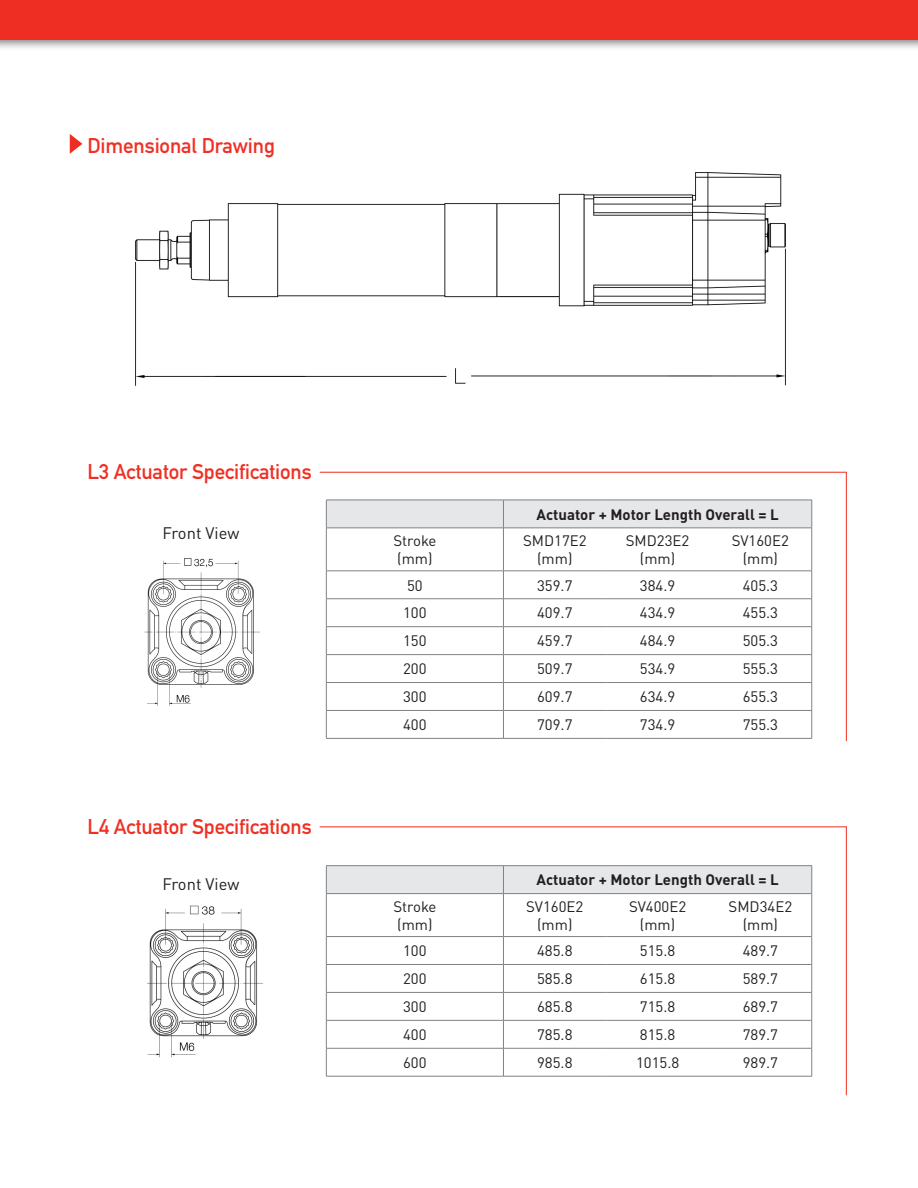
<style>
.page{position:relative;width:918px;height:1188px;background:#fff}
.page>*{position:absolute;margin:0;border:0;box-sizing:border-box;transform-origin:0 0}
.Body_Copy{font:21px "DIN Mittelschrift Std";letter-spacing:-.005em;color:#ef3024}
.Body_Copy-2{font:16.5px "DINOT";color:#231f20}
.t1{font:15px/18px "DINOT";color:#231f20;text-align:center}
.t2{font:700 15px "DINOT";color:#231f20}
</style>
<div class="page">
<img style="left:144px;top:558px;width:116px;height:148px">
<img style="left:147px;top:905px;width:116px;height:152px">
<img style="left:135px;top:172px;width:651px;height:214px">
<hr style="left:320px;top:472px;width:527px;height:1px;background:#ee2e22">
<hr style="left:320px;top:826px;width:527px;height:1px;background:#ee2e22">
<hr style="left:846px;top:472px;width:1px;height:269px;background:#ee2e22">
<hr style="left:846px;top:826px;width:1px;height:269px;background:#ee2e22">
<svg style="left:70px;top:134px;width:12px;height:20px"></svg>
<hr style="left:503px;top:528px;width:1px;height:43px;background:#808285">
<svg style="left:503px;top:572px;width:1px;height:166px"></svg>
<svg style="left:326px;top:500px;width:487px;height:28px;background:#e1e2e4"></svg>
<hr style="left:326px;top:528px;width:177px;height:1px;background:#808285">
<hr style="left:326px;top:528px;width:1px;height:43px;background:#808285">
<hr style="left:503px;top:528px;width:103px;height:1px;background:#808285">
<hr style="left:606px;top:528px;width:103px;height:1px;background:#808285">
<hr style="left:709px;top:528px;width:103px;height:1px;background:#808285">
<hr style="left:812px;top:528px;width:1px;height:43px;background:#808285">
<hr style="left:326px;top:571px;width:177px;height:1px;background:#808285">
<hr style="left:503px;top:571px;width:103px;height:1px;background:#808285">
<hr style="left:606px;top:571px;width:103px;height:1px;background:#808285">
<hr style="left:709px;top:571px;width:103px;height:1px;background:#808285">
<hr style="left:326px;top:598px;width:177px;height:1px;background:#808285">
<hr style="left:503px;top:598px;width:103px;height:1px;background:#808285">
<hr style="left:606px;top:598px;width:103px;height:1px;background:#808285">
<hr style="left:709px;top:598px;width:103px;height:1px;background:#808285">
<hr style="left:326px;top:626px;width:177px;height:1px;background:#808285">
<hr style="left:503px;top:626px;width:103px;height:1px;background:#808285">
<hr style="left:606px;top:626px;width:103px;height:1px;background:#808285">
<hr style="left:709px;top:626px;width:103px;height:1px;background:#808285">
<hr style="left:326px;top:654px;width:177px;height:1px;background:#808285">
<hr style="left:503px;top:654px;width:103px;height:1px;background:#808285">
<hr style="left:606px;top:654px;width:103px;height:1px;background:#808285">
<hr style="left:709px;top:654px;width:103px;height:1px;background:#808285">
<hr style="left:326px;top:682px;width:177px;height:1px;background:#808285">
<hr style="left:503px;top:682px;width:103px;height:1px;background:#808285">
<hr style="left:606px;top:682px;width:103px;height:1px;background:#808285">
<hr style="left:709px;top:682px;width:103px;height:1px;background:#808285">
<hr style="left:326px;top:710px;width:177px;height:1px;background:#808285">
<svg style="left:326px;top:571px;width:1px;height:167px"></svg>
<hr style="left:503px;top:710px;width:103px;height:1px;background:#808285">
<hr style="left:606px;top:710px;width:103px;height:1px;background:#808285">
<hr style="left:709px;top:710px;width:103px;height:1px;background:#808285">
<svg style="left:812px;top:571px;width:1px;height:167px"></svg>
<hr style="left:326px;top:738px;width:177px;height:1px;background:#808285">
<hr style="left:503px;top:738px;width:103px;height:1px;background:#808285">
<hr style="left:606px;top:738px;width:103px;height:1px;background:#808285">
<hr style="left:709px;top:738px;width:103px;height:1px;background:#808285">
<hr style="left:503px;top:894px;width:1px;height:42px;background:#808285">
<svg style="left:503px;top:937px;width:1px;height:139px"></svg>
<hr style="left:326px;top:865px;width:177px;height:1px;background:#808285">
<hr style="left:503px;top:865px;width:103px;height:1px;background:#808285">
<hr style="left:606px;top:865px;width:103px;height:1px;background:#808285">
<hr style="left:709px;top:865px;width:103px;height:1px;background:#808285">
<div style="left:326px;top:866px;width:487px;height:28px;background:#e6e7e9"></div>
<hr style="left:326px;top:893px;width:177px;height:1px;background:#808285">
<hr style="left:326px;top:894px;width:1px;height:42px;background:#808285">
<hr style="left:503px;top:893px;width:103px;height:1px;background:#808285">
<hr style="left:606px;top:893px;width:103px;height:1px;background:#808285">
<hr style="left:709px;top:893px;width:103px;height:1px;background:#808285">
<hr style="left:812px;top:894px;width:1px;height:42px;background:#808285">
<hr style="left:326px;top:936px;width:177px;height:1px;background:#808285">
<hr style="left:503px;top:936px;width:103px;height:1px;background:#808285">
<hr style="left:606px;top:936px;width:103px;height:1px;background:#808285">
<hr style="left:709px;top:936px;width:103px;height:1px;background:#808285">
<hr style="left:326px;top:964px;width:177px;height:1px;background:#808285">
<hr style="left:503px;top:964px;width:103px;height:1px;background:#808285">
<hr style="left:606px;top:964px;width:103px;height:1px;background:#808285">
<hr style="left:709px;top:964px;width:103px;height:1px;background:#808285">
<hr style="left:326px;top:992px;width:177px;height:1px;background:#808285">
<hr style="left:503px;top:992px;width:103px;height:1px;background:#808285">
<hr style="left:606px;top:992px;width:103px;height:1px;background:#808285">
<hr style="left:709px;top:992px;width:103px;height:1px;background:#808285">
<hr style="left:326px;top:1020px;width:177px;height:1px;background:#808285">
<hr style="left:503px;top:1020px;width:103px;height:1px;background:#808285">
<hr style="left:606px;top:1020px;width:103px;height:1px;background:#808285">
<hr style="left:709px;top:1020px;width:103px;height:1px;background:#808285">
<hr style="left:326px;top:1048px;width:177px;height:1px;background:#808285">
<svg style="left:326px;top:937px;width:1px;height:139px"></svg>
<hr style="left:503px;top:1048px;width:103px;height:1px;background:#808285">
<hr style="left:606px;top:1048px;width:103px;height:1px;background:#808285">
<hr style="left:709px;top:1048px;width:103px;height:1px;background:#808285">
<svg style="left:812px;top:937px;width:1px;height:139px"></svg>
<hr style="left:326px;top:1076px;width:177px;height:1px;background:#808285">
<hr style="left:503px;top:1076px;width:103px;height:1px;background:#808285">
<hr style="left:606px;top:1076px;width:103px;height:1px;background:#808285">
<hr style="left:709px;top:1076px;width:103px;height:1px;background:#808285">
<div style="left:0;top:0;width:918px;height:51px;background:#231f20;opacity:.55"></div>
<div style="left:0;top:0;width:918px;height:40px;background:#ee2e22"></div>
<p class="Body_Copy" style="left:87px;top:133px;width:189px">Dimensional Drawing</p>
<p class="Body_Copy" style="left:87px;top:460px;width:226px">L3 Actuator Specifications</p>
<p class="Body_Copy-2" style="left:162px;top:523px;width:78px">Front View</p>
<p class="Body_Copy" style="left:87px;top:814px;width:226px">L4 Actuator Specifications</p>
<p class="Body_Copy-2" style="left:162px;top:874px;width:78px">Front View</p>
<p class="t2" style="left:536px;top:504px;width:244px">Actuator + Motor Length Overall = L</p>
<p class="t1" style="left:393px;top:531px;width:45px;text-align:left">Stroke (mm)</p>
<p class="t1" style="left:523px;top:531px;width:65px">SMD17E2 (mm)</p>
<p class="t1" style="left:626px;top:531px;width:65px">SMD23E2 (mm)</p>
<p class="t1" style="left:732px;top:531px;width:59px">SV160E2 (mm)</p>
<p class="t1" style="left:407px;top:576px;width:17px">50</p>
<p class="t1" style="left:537px;top:576px;width:37px">359.7</p>
<p class="t1" style="left:640px;top:576px;width:37px">384.9</p>
<p class="t1" style="left:743px;top:576px;width:37px">405.3</p>
<p class="t1" style="left:403px;top:604px;width:25px">100</p>
<p class="t1" style="left:537px;top:604px;width:37px">409.7</p>
<p class="t1" style="left:640px;top:604px;width:37px">434.9</p>
<p class="t1" style="left:743px;top:604px;width:37px">455.3</p>
<p class="t1" style="left:403px;top:632px;width:25px">150</p>
<p class="t1" style="left:537px;top:632px;width:37px">459.7</p>
<p class="t1" style="left:640px;top:632px;width:37px">484.9</p>
<p class="t1" style="left:743px;top:632px;width:37px">505.3</p>
<p class="t1" style="left:403px;top:660px;width:25px">200</p>
<p class="t1" style="left:537px;top:660px;width:37px">509.7</p>
<p class="t1" style="left:640px;top:660px;width:37px">534.9</p>
<p class="t1" style="left:743px;top:660px;width:37px">555.3</p>
<p class="t1" style="left:403px;top:688px;width:25px">300</p>
<p class="t1" style="left:537px;top:688px;width:37px">609.7</p>
<p class="t1" style="left:640px;top:688px;width:37px">634.9</p>
<p class="t1" style="left:743px;top:688px;width:37px">655.3</p>
<p class="t1" style="left:403px;top:715px;width:25px">400</p>
<p class="t1" style="left:537px;top:715px;width:37px">709.7</p>
<p class="t1" style="left:640px;top:715px;width:37px">734.9</p>
<p class="t1" style="left:743px;top:715px;width:37px">755.3</p>
<p class="t2" style="left:536px;top:870px;width:244px">Actuator + Motor Length Overall = L</p>
<p class="t1" style="left:393px;top:897px;width:45px;text-align:left">Stroke (mm)</p>
<p class="t1" style="left:526px;top:897px;width:59px">SV160E2 (mm)</p>
<p class="t1" style="left:629px;top:897px;width:59px">SV400E2 (mm)</p>
<p class="t1" style="left:729px;top:897px;width:65px">SMD34E2 (mm)</p>
<p class="t1" style="left:403px;top:942px;width:25px">100</p>
<p class="t1" style="left:537px;top:942px;width:37px">485.8</p>
<p class="t1" style="left:640px;top:942px;width:37px">515.8</p>
<p class="t1" style="left:743px;top:942px;width:37px">489.7</p>
<p class="t1" style="left:403px;top:970px;width:25px">200</p>
<p class="t1" style="left:537px;top:970px;width:37px">585.8</p>
<p class="t1" style="left:640px;top:970px;width:37px">615.8</p>
<p class="t1" style="left:743px;top:970px;width:37px">589.7</p>
<p class="t1" style="left:403px;top:997px;width:25px">300</p>
<p class="t1" style="left:537px;top:997px;width:37px">685.8</p>
<p class="t1" style="left:640px;top:997px;width:37px">715.8</p>
<p class="t1" style="left:743px;top:997px;width:37px">689.7</p>
<p class="t1" style="left:403px;top:1025px;width:25px">400</p>
<p class="t1" style="left:537px;top:1025px;width:37px">785.8</p>
<p class="t1" style="left:640px;top:1025px;width:37px">815.8</p>
<p class="t1" style="left:743px;top:1025px;width:37px">789.7</p>
<p class="t1" style="left:403px;top:1053px;width:25px">600</p>
<p class="t1" style="left:537px;top:1053px;width:37px">985.8</p>
<p class="t1" style="left:636px;top:1053px;width:45px">1015.8</p>
<p class="t1" style="left:743px;top:1053px;width:37px">989.7</p>
</div>
